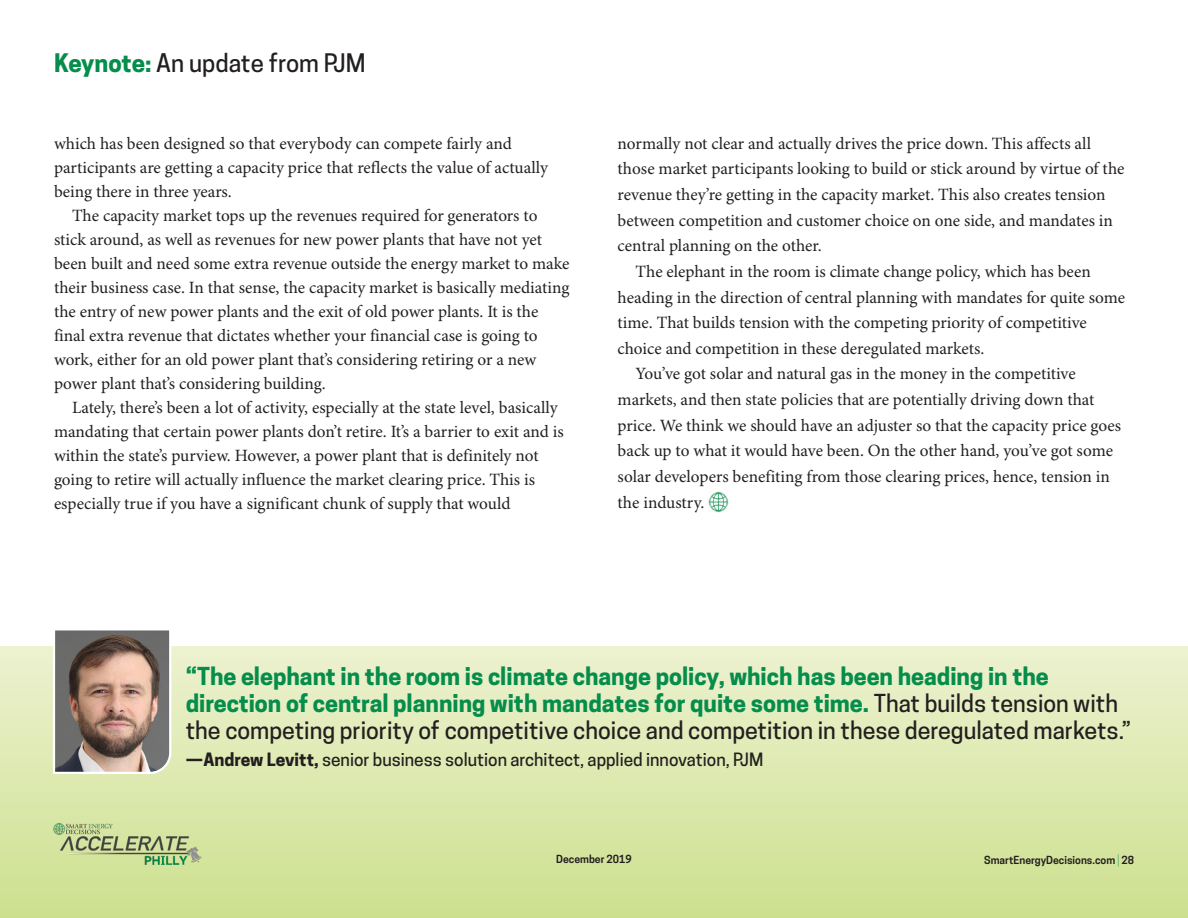
<style>
.page{position:relative;width:1188px;height:918px;background:#fff}
.page>*{position:absolute;margin:0;border:0;box-sizing:border-box;transform-origin:0 0}
.t1{font:500 24px "Cooper Hewitt";color:#231f20}
.Running_Heads{font:700 23.25px/27px "Cooper Hewitt";color:#058d4b}
.Body_Copy{font:17.25px/24px "Minion Pro";color:#231f20}
.t2{font:500 17.25px "Cooper Hewitt";color:#231f20}
.t3{font:600 10.5px "Cooper Hewitt";color:#231f20}
.s1{font-weight:700;color:#058d4b}
.s2{font-weight:500;color:#231f20}
.s3{font-weight:700}
.s4{font-weight:300;font-size:12.6px;color:#058d4b}
</style>
<div class="page">
<div style="left:0;top:646px;width:1188px;height:272px;background:linear-gradient(to bottom,#edf2d0,#cbdf8e)"></div>
<svg style="left:52px;top:630px;width:121px;height:145px;background:#97857a"></svg>
<img style="left:708px;top:492px;width:21px;height:20px">
<p class="t1" style="left:54px;top:49px;width:313px"><span class="s1">Keynote:</span> An update from PJM</p>
<p class="Body_Copy" style="left:54px;top:132px;width:496px">which has been designed so that everybody can compete fairly and participants are getting a capacity price that reflects the value of actually being there in three years.</p>
<p class="Body_Copy" style="left:54px;top:204px;width:517px;text-indent:18px">The capacity market tops up the revenues required for generators to stick around, as well as revenues for new power plants that have not yet been built and need some extra revenue outside the energy market to make their business case. In that sense, the capacity market is basically mediating the entry of new power plants and the exit of old power plants. It is the final extra revenue that dictates whether your financial case is going to work, either for an old power plant that’s considering retiring or a new power plant that’s considering building.</p>
<p class="Body_Copy" style="left:54px;top:396px;width:511px;text-indent:18px">Lately, there’s been a lot of activity, especially at the state level, basically mandating that certain power plants don’t retire. It’s a barrier to exit and is within the state’s purview. However, a power plant that is definitely not going to retire will actually influence the market clearing price. This is especially true if you have a significant chunk of supply that would</p>
<p class="Body_Copy" style="left:618px;top:131px;width:508px;line-height:25.7px">normally not clear and actually drives the price down. This affects all those market participants looking to build or stick around by virtue of the revenue they’re getting in the capacity market. This also creates tension between competition and customer choice on one side, and mandates in central planning on the other.</p>
<p class="Body_Copy" style="left:618px;top:259px;width:509px;line-height:25.7px;text-indent:18px">The elephant in the room is climate change policy, which has been heading in the direction of central planning with mandates for quite some time. That builds tension with the competing priority of competitive choice and competition in these deregulated markets.</p>
<p class="Body_Copy" style="left:618px;top:362px;width:505px;line-height:25.7px;text-indent:18px">You’ve got solar and natural gas in the money in the competitive markets, and then state policies that are potentially driving down that price. We think we should have an adjuster so that the capacity price goes back up to what it would have been. On the other hand, you’ve got some solar developers benefiting from those clearing prices, hence, tension in the industry.</p>
<p class="Running_Heads" style="left:186px;top:663px;width:947px">“The elephant in the room is climate change policy, which has been heading in the direction of central planning with mandates for quite some time. <span class="s2">That builds tension with the competing priority of competitive choice and competition in these deregulated markets.”</span></p>
<p class="t2" style="left:186px;top:750px;width:579px"><span class="s3">—Andrew Levitt,</span> senior business solution architect, applied innovation, PJM</p>
<p class="t3" style="left:556px;top:853px;width:77px">December 2019</p>
<p class="t3" style="left:984px;top:854px;width:151px">SmartEnergyDecisions.com <span class="s4">|</span> 28</p>
</div>
